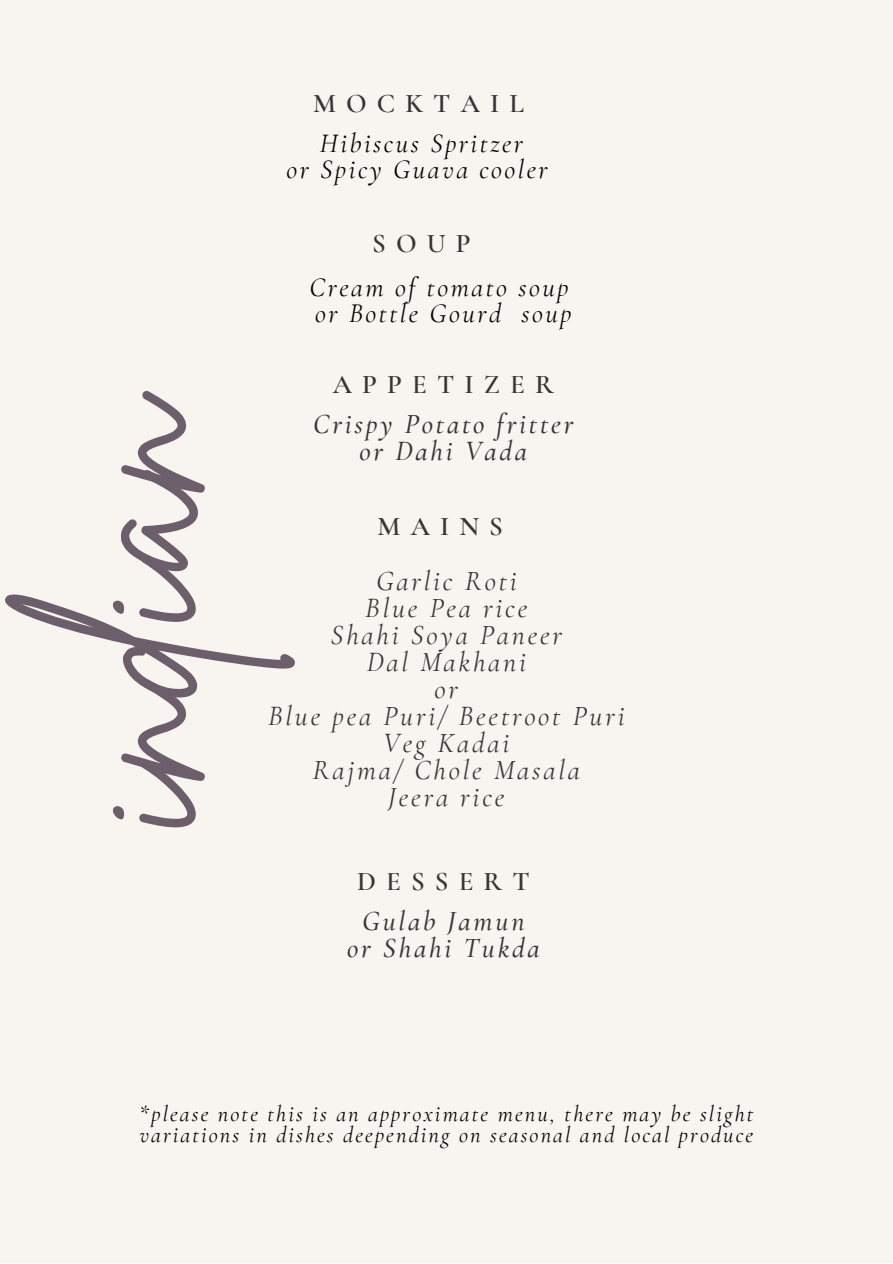
<style>
.page{position:relative;width:893px;height:1264px;background:#fff}
.page>*{position:absolute;margin:0;border:0;box-sizing:border-box;transform-origin:0 0}
.t1{font:222.6px "Brittany Signature";color:#6d5e6b}
.t2{font:italic 28.05px "Cormorant Garamond";letter-spacing:.1em;color:#373434}
.t3{font:italic 500 28.05px "Cormorant Garamond";letter-spacing:.1em;color:#373434}
.t4{font:italic 27px "Cormorant Garamond";letter-spacing:.095em;color:#000}
.t5{font:600 27px "Cormorant Garamond";letter-spacing:.375em;color:#373434}
.t6{font:italic 22.5px/21.3px "Cormorant Garamond";letter-spacing:.095em;color:#000}
</style>
<div class="page">
<div style="left:0;top:0;width:892px;height:1262px;background:#f8f4ef"></div>
<p class="t5" style="left:313px;top:87px;width:212px">MOCKTAIL</p>
<p class="t4" style="left:320px;top:127px;width:205px">Hibiscus Spritzer</p>
<p class="t4" style="left:286px;top:153px;width:263px">or Spicy Guava cooler</p>
<p class="t5" style="left:372px;top:227px;width:100px">SOUP</p>
<p class="t4" style="left:309px;top:271px;width:260px">Cream of tomato soup</p>
<p class="t4" style="left:315px;top:297px;width:258px">or Bottle Gourd soup</p>
<p class="t5" style="left:333px;top:367px;width:222px">APPETIZER</p>
<p class="t3" style="left:313px;top:407px;width:261px">Crispy Potato fritter</p>
<p class="t3" style="left:359px;top:434px;width:169px">or Dahi Vada</p>
<p class="t1" style="left:-19px;top:827px;width:448px;rotate:-90deg">indian</p>
<p class="t5" style="left:377px;top:510px;width:127px">MAINS</p>
<p class="t2" style="left:376px;top:564px;width:142px">Garlic Roti</p>
<p class="t2" style="left:365px;top:591px;width:163px">Blue Pea rice</p>
<p class="t2" style="left:330px;top:618px;width:233px">Shahi Soya Paneer</p>
<p class="t2" style="left:366px;top:645px;width:161px">Dal Makhani</p>
<p class="t2" style="left:434px;top:672px;width:25px">or</p>
<p class="t2" style="left:268px;top:699px;width:358px">Blue pea Puri/ Beetroot Puri</p>
<p class="t2" style="left:383px;top:725px;width:127px">Veg Kadai</p>
<p class="t2" style="left:312px;top:752px;width:269px">Rajma/ Chole Masala</p>
<p class="t2" style="left:388px;top:779px;width:118px">Jeera rice</p>
<p class="t5" style="left:357px;top:864px;width:174px">DESSERT</p>
<p class="t3" style="left:362px;top:904px;width:164px">Gulab Jamun</p>
<p class="t3" style="left:347px;top:931px;width:194px">or Shahi Tukda</p>
<p class="t6" style="left:139px;top:1103px;width:615px">*please note this is an approximate menu, there may be slight variations in dishes deepending on seasonal and local produce</p>
</div>
